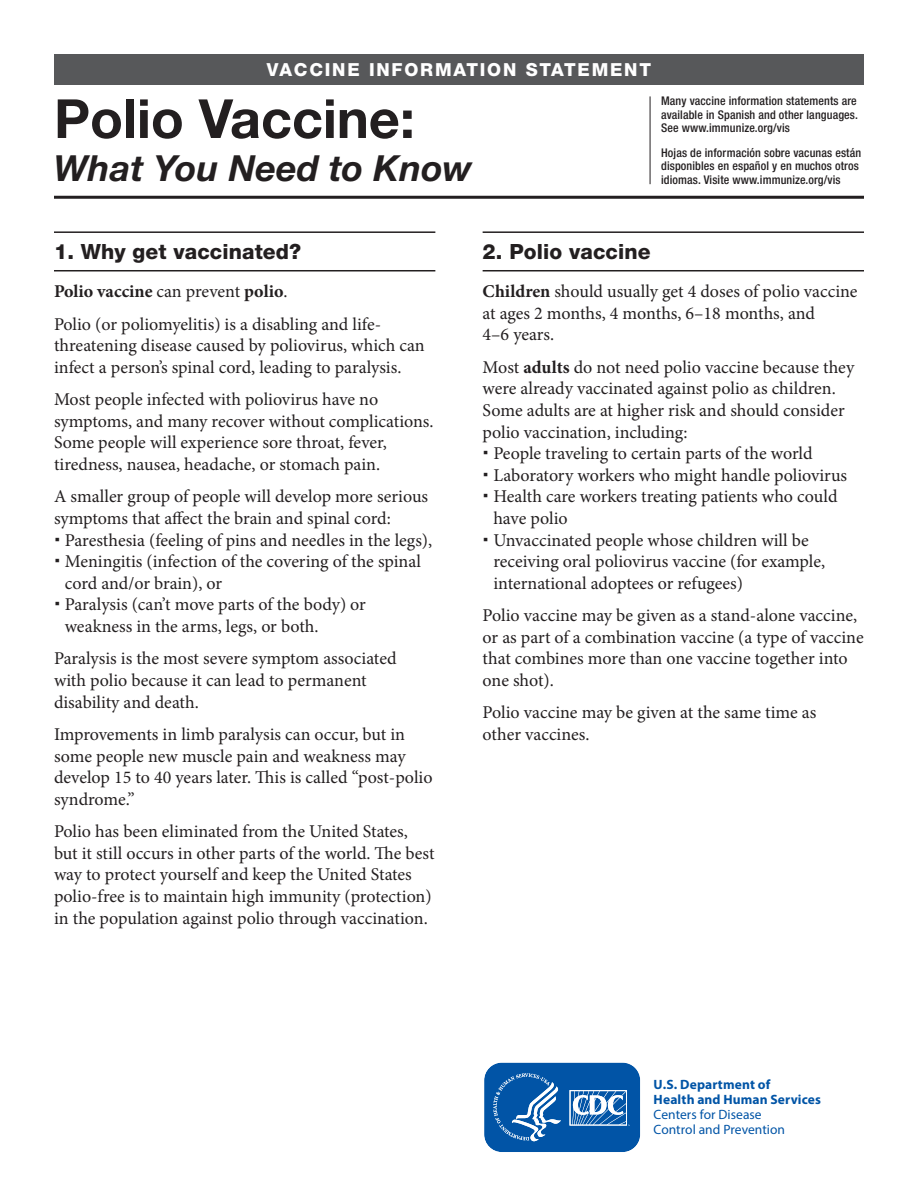
<style>
.page{position:relative;width:918px;height:1188px;background:#fff}
.page>*{position:absolute;margin:0;border:0;box-sizing:border-box;transform-origin:0 0}
.t1{font:700 54px "Helvetica Neue LT Std";color:#231f20}
.t2{font:italic 700 36px "Helvetica Neue LT Std";color:#231f20}
.t3{font:800 21px "Helvetica Neue LT Std";letter-spacing:.005em;color:#231f20}
.t4{font:18px/21.6px "Minion Pro";color:#231f20}
.t5{font:700 18px "Minion Pro";color:#231f20}
.t6{font:800 18px "Helvetica Neue LT Std";letter-spacing:.1em;color:#fff}
.t7{font:700 13.5px/15px "Myriad Pro";letter-spacing:.01em;color:#0154a6}
.t8{font:13.5px/15px "Myriad Pro";color:#0154a6}
.t9{font:500 condensed 12px/13.5px "Helvetica Neue LT Std";letter-spacing:.01em;color:#231f20;text-align:justify}
.s1{font-weight:400}
.s2{font-weight:700}
</style>
<div class="page">
<div style="left:54px;top:54px;width:810px;height:31px;background:#57585a"></div>
<hr style="left:650px;top:96px;width:1px;height:88px;background:#231f20">
<hr style="left:54px;top:196px;width:810px;height:3px;background:#231f20">
<svg style="left:484px;top:1062px;width:157px;height:90px;background:#296fb4"></svg>
<hr style="left:54px;top:270px;width:381px;height:1px;background:#231f20">
<hr style="left:54px;top:231px;width:381px;height:2px;background:#231f20">
<hr style="left:483px;top:270px;width:381px;height:1px;background:#231f20">
<hr style="left:483px;top:231px;width:381px;height:2px;background:#231f20">
<p class="t6" style="left:267px;top:59px;width:386px">VACCINE INFORMATION STATEMENT</p>
<h2 class="t1" style="left:54px;top:85px;width:362px">Polio Vaccine:</h2>
<h2 class="t2" style="left:54px;top:146px;width:420px">What You Need to Know</h2>
<p class="t9" style="left:661px;top:94px;width:198px">Many vaccine information statements are available in Spanish and other languages.<br>See www.immunize.org/vis</p>
<p class="t9" style="left:661px;top:146px;width:202px;text-align:left">Hojas de información sobre vacunas están disponibles en español y en muchos otros idiomas. Visite www.immunize.org/vis</p>
<h3 class="t3" style="left:54px;top:239px;width:249px">1. Why get vaccinated?</h3>
<p class="t5" style="left:54px;top:279px;width:235px">Polio vaccine <span class="s1">can prevent</span> polio<span class="s1">.</span></p>
<p class="t4" style="left:54px;top:313px;width:372px">Polio (or poliomyelitis) is a disabling and life&shy;threatening disease caused by poliovirus, which can infect a person’s spinal cord, leading to paralysis.</p>
<p class="t4" style="left:54px;top:389px;width:381px">Most people infected with poliovirus have no symptoms, and many recover without complications.<br>Some people will experience sore throat, fever, tiredness, nausea, headache, or stomach pain.</p>
<p class="t4" style="left:54px;top:486px;width:376px">A smaller group of people will develop more serious symptoms that affect the brain and spinal cord:</p>
<p class="t4" style="left:65px;top:529px;width:369px">Paresthesia (feeling of pins and needles in the legs),</p>
<p class="t4" style="left:65px;top:551px;width:358px">Meningitis (infection of the covering of the spinal cord and/or brain), or</p>
<p class="t4" style="left:65px;top:594px;width:303px">Paralysis (can’t move parts of the body) or weakness in the arms, legs, or both.</p>
<p class="t4" style="left:54px;top:648px;width:344px">Paralysis is the most severe symptom associated with polio because it can lead to permanent disability and death.</p>
<p class="t4" style="left:54px;top:723px;width:380px">Improvements in limb paralysis can occur, but in some people new muscle pain and weakness may develop 15 to 40 years later. This is called “post-polio syndrome.”</p>
<p class="t4" style="left:54px;top:821px;width:382px">Polio has been eliminated from the United States, but it still occurs in other parts of the world. The best way to protect yourself and keep the United States polio-free is to maintain high immunity (protection) in the population against polio through vaccination.</p>
<h3 class="t3" style="left:483px;top:239px;width:170px">2. Polio vaccine</h3>
<p class="t4" style="left:483px;top:281px;width:377px"><span class="s2">Children</span> should usually get 4 doses of polio vaccine at ages 2 months, 4 months, 6–18 months, and<br>4–6 years.</p>
<p class="t4" style="left:483px;top:356px;width:373px">Most <span class="s2">adults</span> do not need polio vaccine because they were already vaccinated against polio as children.<br>Some adults are at higher risk and should consider polio vaccination, including:</p>
<p class="t4" style="left:493px;top:443px;width:321px">People traveling to certain parts of the world</p>
<p class="t4" style="left:493px;top:464px;width:355px">Laboratory workers who might handle poliovirus</p>
<p class="t4" style="left:493px;top:486px;width:346px">Health care workers treating patients who could have polio</p>
<p class="t4" style="left:493px;top:529px;width:333px">Unvaccinated people whose children will be receiving oral poliovirus vaccine (for example, international adoptees or refugees)</p>
<p class="t4" style="left:483px;top:605px;width:383px">Polio vaccine may be given as a stand-alone vaccine, or as part of a combination vaccine (a type of vaccine that combines more than one vaccine together into one shot).</p>
<p class="t4" style="left:483px;top:702px;width:335px">Polio vaccine may be given at the same time as other vaccines.</p>
<p class="t7" style="left:654px;top:1077px;width:169px">U.S. Department of<br>Health and Human Services</p>
<p class="t8" style="left:654px;top:1107px;width:133px">Centers for Disease<br>Control and Prevention</p>
</div>
